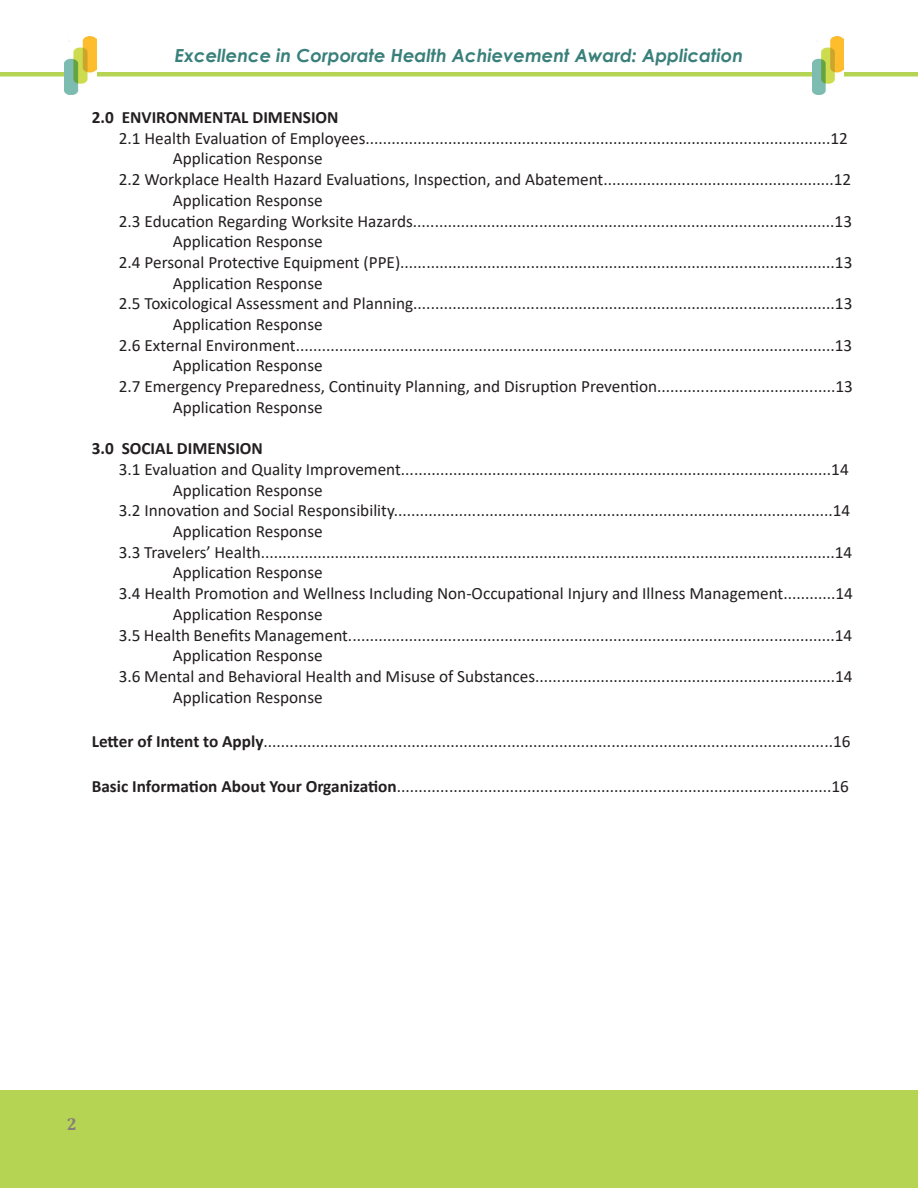
<style>
.page{position:relative;width:918px;height:1188px;background:#fff}
.page>*{position:absolute;margin:0;border:0;box-sizing:border-box;transform-origin:0 0}
.t1{font:italic 700 18px "Century Gothic";color:#397f7a}
.t2{font:17.25px "Calibri";color:#231f20}
.t3{font:700 17.25px "Calibri";color:#231f20}
.t4{font:700 17.25px "Cambria";color:#857f7a}
.s1{font-weight:700}
</style>
<div class="page">
<hr style="left:0;top:72px;width:918px;height:4px;background:#b5d453">
<div style="left:0;top:1091px;width:918px;height:97px;background:#b5d453"></div>
<img style="left:812px;top:36px;width:31px;height:59px">
<img style="left:65px;top:36px;width:31px;height:59px">
<p class="t1" style="left:175px;top:42px;width:570px">Excellence in Corporate Health Achievement Award: Application</p>
<p class="t3" style="left:92px;top:105px;width:248px">2.0 ENVIRONMENTAL DIMENSION</p>
<p class="t2" style="left:119px;top:126px;width:731px">2.1 Health Evaluation of Employees...........................................................................................................12</p>
<p class="t2" style="left:173px;top:147px;width:151px">Application Response</p>
<p class="t2" style="left:119px;top:167px;width:734px">2.2 Workplace Health Hazard Evaluations, Inspection, and Abatement.....................................................12</p>
<p class="t2" style="left:173px;top:188px;width:151px">Application Response</p>
<p class="t2" style="left:119px;top:209px;width:735px">2.3 Education Regarding Worksite Hazards.................................................................................................13</p>
<p class="t2" style="left:173px;top:230px;width:151px">Application Response</p>
<p class="t2" style="left:119px;top:250px;width:735px">2.4 Personal Protective Equipment (PPE)....................................................................................................13</p>
<p class="t2" style="left:173px;top:271px;width:151px">Application Response</p>
<p class="t2" style="left:119px;top:292px;width:735px">2.5 Toxicological Assessment and Planning.................................................................................................13</p>
<p class="t2" style="left:173px;top:312px;width:151px">Application Response</p>
<p class="t2" style="left:119px;top:333px;width:735px">2.6 External Environment............................................................................................................................13</p>
<p class="t2" style="left:173px;top:354px;width:151px">Application Response</p>
<p class="t2" style="left:119px;top:374px;width:736px">2.7 Emergency Preparedness, Continuity Planning, and Disruption Prevention.........................................13</p>
<p class="t2" style="left:173px;top:395px;width:151px">Application Response</p>
<p class="t3" style="left:92px;top:436px;width:173px">3.0 SOCIAL DIMENSION</p>
<p class="t2" style="left:119px;top:457px;width:732px">3.1 Evaluation and Quality Improvement...................................................................................................14</p>
<p class="t2" style="left:173px;top:478px;width:151px">Application Response</p>
<p class="t2" style="left:119px;top:499px;width:733px">3.2 Innovation and Social Responsibility.....................................................................................................14</p>
<p class="t2" style="left:173px;top:519px;width:151px">Application Response</p>
<p class="t2" style="left:119px;top:540px;width:735px">3.3 Travelers’ Health....................................................................................................................................14</p>
<p class="t2" style="left:173px;top:561px;width:151px">Application Response</p>
<p class="t2" style="left:119px;top:581px;width:736px">3.4 Health Promotion and Wellness Including Non-Occupational Injury and Illness Management............14</p>
<p class="t2" style="left:173px;top:602px;width:151px">Application Response</p>
<p class="t2" style="left:119px;top:623px;width:735px">3.5 Health Benefits Management................................................................................................................14</p>
<p class="t2" style="left:173px;top:644px;width:151px">Application Response</p>
<p class="t2" style="left:119px;top:664px;width:735px">3.6 Mental and Behavioral Health and Misuse of Substances.....................................................................14</p>
<p class="t2" style="left:173px;top:685px;width:151px">Application Response</p>
<p class="t2" style="left:92px;top:730px;width:760px"><span class="s1">Letter of Intent to Apply</span>...................................................................................................................................16</p>
<p class="t2" style="left:92px;top:774px;width:759px"><span class="s1">Basic Information About Your Organization</span>....................................................................................................16</p>
<p class="t4" style="left:67px;top:1112px;width:12px">2</p>
</div>
